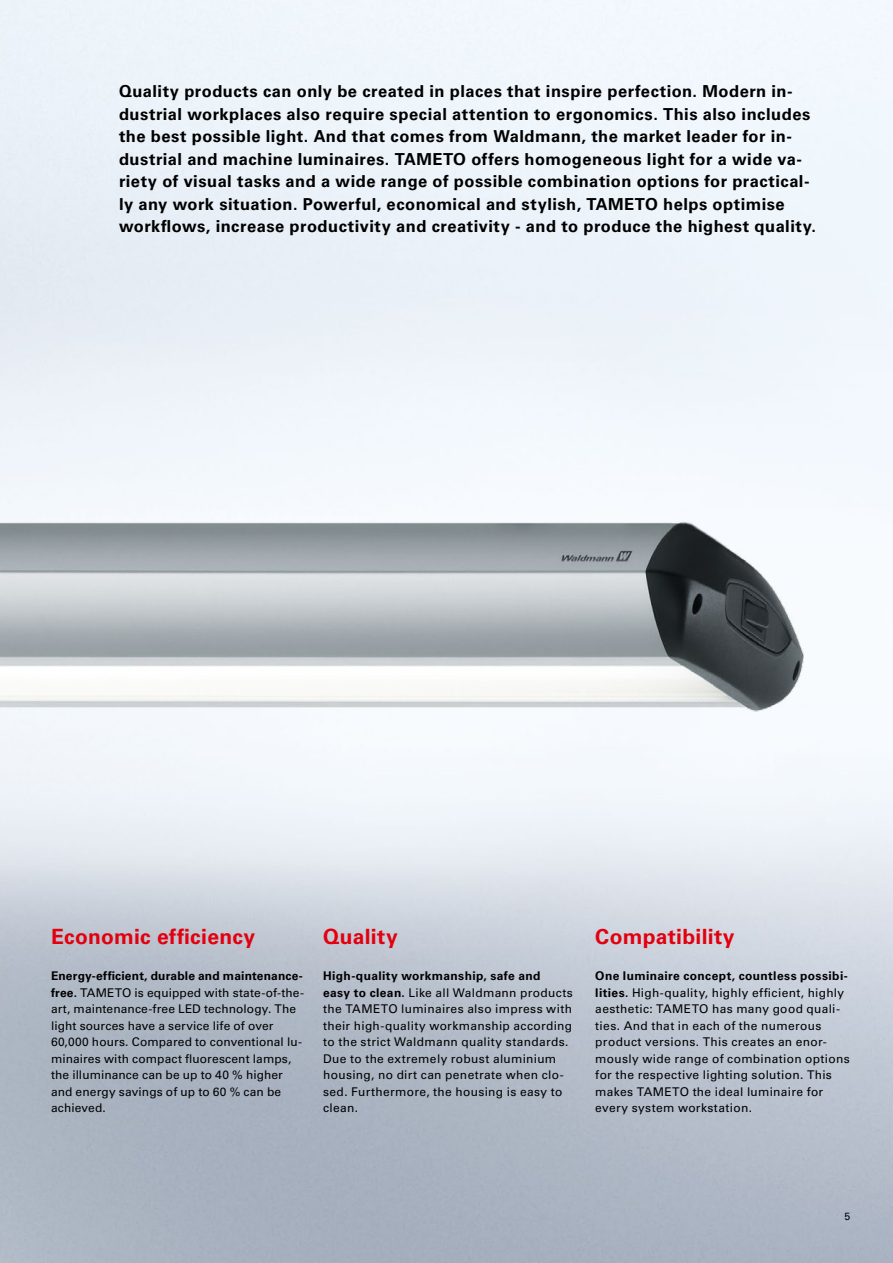
<style>
.page{position:relative;width:893px;height:1263px;background:#fff}
.page>*{position:absolute;margin:0;border:0;box-sizing:border-box;transform-origin:0 0}
.t1{font:700 21px "Univers LT Pro 65";letter-spacing:.015em;color:#e3000f}
.t2{font:700 16.5px/22.5px "Univers LT Pro 65";letter-spacing:.03em;color:#000}
.t3{font:12px/16.5px "Univers LT Pro 55 Roman";letter-spacing:.02em;color:#000}
.t4{font:700 12px "Univers LT Pro 65";letter-spacing:.03em;color:#000}
.t5{font:10.5px "Univers LT Pro 55 Roman";color:#000}
.s1{font-family:"Univers LT Pro 65";font-weight:700}
</style>
<div class="page">
<img style="left:0;top:477px;width:816px;height:278px">
<p class="t2" style="left:119px;top:80px;width:698px">Quality products can only be created in places that inspire perfection. Modern in&shy;dustrial workplaces also require special attention to ergonomics. This also includes the best possible light. And that comes from Waldmann, the market leader for in&shy;dustrial and machine luminaires. TAMETO offers homogeneous light for a wide va&shy;riety of visual tasks and a wide range of possible combination options for practical&shy;ly any work situation. Powerful, economical and stylish, TAMETO helps optimise workflows, increase productivity and creativity - and to produce the highest quality.</p>
<h1 class="t1" style="left:51px;top:924px;width:205px">Economic efficiency</h1>
<h1 class="t1" style="left:323px;top:924px;width:76px">Quality</h1>
<h1 class="t1" style="left:595px;top:924px;width:141px">Compatibility</h1>
<p class="t4" style="left:51px;top:969px;width:253px">Energy-efficient, durable and maintenance-</p>
<p class="t3" style="left:51px;top:984px;width:254px"><span class="s1">free.</span> TAMETO is equipped with state-of-the&shy;art, maintenance-free LED technology. The light sources have a service life of over 60,000 hours. Compared to conventional lu&shy;minaires with compact fluorescent lamps, the illuminance can be up to 40 % higher and energy savings of up to 60 % can be achieved.</p>
<p class="t4" style="left:323px;top:969px;width:219px">High-quality workmanship, safe and</p>
<p class="t3" style="left:323px;top:984px;width:251px"><span class="s1">easy to clean.</span> Like all Waldmann products the TAMETO luminaires also impress with their high-quality workmanship according to the strict Waldmann quality standards.<br>Due to the extremely robust aluminium housing, no dirt can penetrate when clo&shy;sed. Furthermore, the housing is easy to clean.</p>
<p class="t4" style="left:595px;top:969px;width:254px">One luminaire concept, countless possibi-</p>
<p class="t3" style="left:595px;top:984px;width:256px"><span class="s1">lities.</span> High-quality, highly efficient, highly aesthetic: TAMETO has many good quali&shy;ties. And that in each of the numerous product versions. This creates an enor&shy;mously wide range of combination options for the respective lighting solution. This makes TAMETO the ideal luminaire for every system workstation.</p>
<p class="t5" style="left:845px;top:1210px;width:7px">5</p>
</div>
